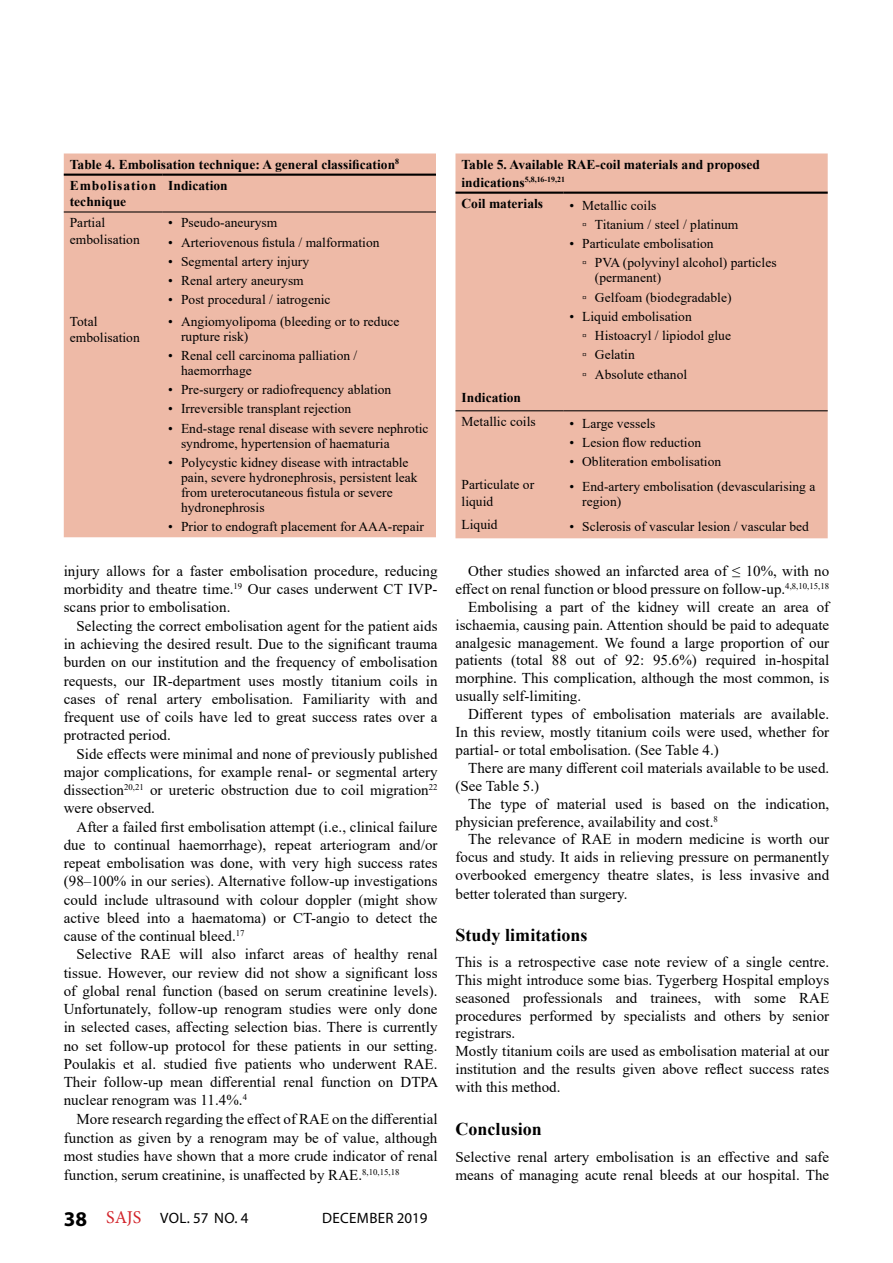
<style>
.page{position:relative;width:893px;height:1263px;background:#fff}
.page>*{position:absolute;margin:0;border:0;box-sizing:border-box;transform-origin:0 0}
.t1{font:700 18px "Times New Roman";color:#000}
.t2{font:15px/18.3px "Times New Roman";color:#000;text-align:justify}
.t3{font:15px "Myriad Pro";letter-spacing:.02em;color:#000}
.t4{font:13.5px/15px "Times New Roman";color:#000}
.t5{font:700 13.5px/21.1px "Times New Roman";color:#000}
.t6{font:700 7.8px "Times New Roman";color:#000}
.s1{font-weight:700;font-size:21px}
.s2{font-family:"Minion Pro";font-size:18px;color:#d2232a}
.s3{font-size:13.5px}
</style>
<div class="page">
<div style="left:64px;top:153px;width:372px;height:384px;background:#eebaa7"></div>
<hr style="left:64px;top:174px;width:98px;height:2px;background:#000">
<hr style="left:162px;top:174px;width:274px;height:2px;background:#000">
<hr style="left:64px;top:211px;width:98px;height:2px;background:#000">
<hr style="left:162px;top:211px;width:274px;height:2px;background:#000">
<div style="left:455px;top:153px;width:373px;height:385px;background:#eebaa7"></div>
<hr style="left:455px;top:192px;width:108px;height:2px;background:#000">
<hr style="left:563px;top:192px;width:265px;height:2px;background:#000">
<hr style="left:455px;top:410px;width:108px;height:1px;background:#000">
<hr style="left:563px;top:410px;width:265px;height:1px;background:#000">
<p class="t5" style="left:70px;top:153px;width:331px">Table 4. Embolisation technique: A general classification<sup>8<br></sup>Embolisation</p>
<p class="t5" style="left:70px;top:190px;width:58px">technique</p>
<p class="t5" style="left:168px;top:174px;width:61px">Indication</p>
<p class="t4" style="left:70px;top:214px;width:72px;line-height:16.2px">Partial embolisation</p>
<p class="t4" style="left:168px;top:215px;width:111px">• Pseudo-aneurysm</p>
<p class="t4" style="left:168px;top:234px;width:213px">• Arteriovenous fistula / malformation</p>
<p class="t4" style="left:168px;top:253px;width:142px">• Segmental artery injury</p>
<p class="t4" style="left:168px;top:273px;width:137px">• Renal artery aneurysm</p>
<p class="t4" style="left:168px;top:292px;width:164px">• Post procedural / iatrogenic</p>
<p class="t4" style="left:70px;top:313px;width:72px;line-height:16.2px">Total embolisation</p>
<p class="t4" style="left:181px;top:313px;width:220px;text-indent:-13px">• Angiomyolipoma (bleeding or to reduce rupture risk)</p>
<p class="t4" style="left:181px;top:347px;width:178px;text-indent:-13px">• Renal cell carcinoma palliation / haemorrhage</p>
<p class="t4" style="left:168px;top:382px;width:225px">• Pre-surgery or radiofrequency ablation</p>
<p class="t4" style="left:168px;top:401px;width:185px">• Irreversible transplant rejection</p>
<p class="t4" style="left:181px;top:420px;width:249px;text-indent:-13px">• End-stage renal disease with severe nephrotic syndrome, hypertension of haematuria</p>
<p class="t4" style="left:181px;top:454px;width:238px;text-indent:-13px">• Polycystic kidney disease with intractable pain, severe hydronephrosis, persistent leak from ureterocutaneous fistula or severe hydronephrosis</p>
<p class="t4" style="left:168px;top:519px;width:257px">• Prior to endograft placement for AAA-repair</p>
<p class="t2" style="left:64px;top:561px;width:375px">injury allows for a faster embolisation procedure, reducing morbidity and theatre time.<sup>19</sup> Our cases underwent CT IVP&shy;scans prior to embolisation.</p>
<p class="t2" style="left:64px;top:616px;width:375px;text-indent:13px">Selecting the correct embolisation agent for the patient aids in achieving the desired result. Due to the significant trauma burden on our institution and the frequency of embolisation requests, our IR-department uses mostly titanium coils in cases of renal artery embolisation. Familiarity with and frequent use of coils have led to great success rates over a protracted period.</p>
<p class="t2" style="left:64px;top:744px;width:375px;text-indent:13px">Side effects were minimal and none of previously published major complications, for example renal- or segmental artery dissection<sup>20,21</sup> or ureteric obstruction due to coil migration<sup>22 </sup>were observed.</p>
<p class="t2" style="left:64px;top:817px;width:375px;text-indent:13px">After a failed first embolisation attempt (i.e., clinical failure due to continual haemorrhage), repeat arteriogram and/or repeat embolisation was done, with very high success rates (98–100% in our series). Alternative follow-up investigations could include ultrasound with colour doppler (might show active bleed into a haematoma) or CT-angio to detect the cause of the continual bleed.<sup>17</sup></p>
<p class="t2" style="left:64px;top:944px;width:376px;text-indent:13px">Selective RAE will also infarct areas of healthy renal tissue. However, our review did not show a significant loss of global renal function (based on serum creatinine levels).<br>Unfortunately, follow-up renogram studies were only done in selected cases, affecting selection bias. There is currently no set follow-up protocol for these patients in our setting.<br>Poulakis et al. studied five patients who underwent RAE.<br>Their follow-up mean differential renal function on DTPA nuclear renogram was 11.4%.<sup>4</sup></p>
<p class="t2" style="left:64px;top:1109px;width:375px;line-height:18.8px;text-indent:13px">More research regarding the effect of RAE on the differential function as given by a renogram may be of value, although most studies have shown that a more crude indicator of renal function, serum creatinine, is unaffected by RAE.<sup>8,10,15,18</sup></p>
<p class="t3" style="left:64px;top:1209px;width:186px"><span class="s1">38</span> <span class="s2">SAJS</span> VOL. 57 NO. 4</p>
<p class="t3" style="left:322px;top:1209px;width:107px">DECEMBER 2019</p>
<p class="t5" style="left:461px;top:153px;width:300px">Table 5. Available RAE-coil materials and proposed</p>
<p class="t6" style="left:461px;top:174px;width:105px"><span class="s3">indications</span>5,8,16-19,21</p>
<p class="t5" style="left:461px;top:192px;width:83px">Coil materials</p>
<p class="t4" style="left:582px;top:195px;width:158px;line-height:19.2px;text-indent:-13px">• Metallic coils<br>▫ Titanium / steel / platinum</p>
<p class="t4" style="left:582px;top:234px;width:196px;line-height:19.2px;text-indent:-13px">• Particulate embolisation<br>▫ PVA (polyvinyl alcohol) particles</p>
<p class="t4" style="left:582px;top:268px;width:151px;line-height:19.2px;text-indent:13px">(permanent)<br>▫ Gelfoam (biodegradable)</p>
<p class="t4" style="left:582px;top:306px;width:150px;line-height:19.2px;text-indent:-13px">• Liquid embolisation<br>▫ Histoacryl / lipiodol glue ▫ Gelatin<br>▫ Absolute ethanol</p>
<p class="t5" style="left:462px;top:386px;width:61px">Indication</p>
<p class="t4" style="left:462px;top:414px;width:76px">Metallic coils</p>
<p class="t4" style="left:569px;top:415px;width:87px">• Large vessels</p>
<p class="t4" style="left:569px;top:435px;width:133px">• Lesion flow reduction</p>
<p class="t4" style="left:569px;top:454px;width:153px">• Obliteration embolisation</p>
<p class="t4" style="left:462px;top:476px;width:74px;line-height:16.2px">Particulate or liquid</p>
<p class="t4" style="left:582px;top:478px;width:235px;text-indent:-13px">• End-artery embolisation (devascularising a region)</p>
<p class="t4" style="left:462px;top:517px;width:38px">Liquid</p>
<p class="t4" style="left:569px;top:518px;width:241px">• Sclerosis of vascular lesion / vascular bed</p>
<p class="t2" style="left:468px;top:561px;width:362px">Other studies showed an infarcted area of ≤ 10%, with no</p>
<p class="t2" style="left:455px;top:579px;width:375px">effect on renal function or blood pressure on follow-up.<sup>4,8,10,15,18</sup></p>
<p class="t2" style="left:468px;top:597px;width:363px">Embolising a part of the kidney will create an area of</p>
<p class="t2" style="left:455px;top:615px;width:375px">ischaemia, causing pain. Attention should be paid to adequate</p>
<p class="t2" style="left:455px;top:633px;width:375px">analgesic management. We found a large proportion of our</p>
<p class="t2" style="left:455px;top:651px;width:375px">patients (total 88 out of 92: 95.6%) required in-hospital</p>
<p class="t2" style="left:455px;top:669px;width:375px">morphine. This complication, although the most common, is</p>
<p class="t2" style="left:455px;top:687px;width:127px">usually self-limiting.</p>
<p class="t2" style="left:468px;top:704px;width:362px">Different types of embolisation materials are available.</p>
<p class="t2" style="left:455px;top:722px;width:375px">In this review, mostly titanium coils were used, whether for</p>
<p class="t2" style="left:455px;top:740px;width:265px">partial- or total embolisation. (See Table 4.)</p>
<p class="t2" style="left:468px;top:758px;width:362px">There are many different coil materials available to be used.</p>
<p class="t2" style="left:455px;top:776px;width:85px">(See Table 5.)</p>
<p class="t2" style="left:468px;top:794px;width:363px">The type of material used is based on the indication,</p>
<p class="t2" style="left:455px;top:812px;width:264px">physician preference, availability and cost.<sup>8</sup></p>
<p class="t2" style="left:468px;top:830px;width:363px">The relevance of RAE in modern medicine is worth our</p>
<p class="t2" style="left:455px;top:848px;width:375px">focus and study. It aids in relieving pressure on permanently</p>
<p class="t2" style="left:455px;top:865px;width:375px">overbooked emergency theatre slates, is less invasive and</p>
<p class="t2" style="left:455px;top:884px;width:174px">better tolerated than surgery.</p>
<p class="t1" style="left:455px;top:922px;width:134px">Study limitations</p>
<p class="t2" style="left:455px;top:953px;width:375px;line-height:17.9px;text-align:left">This is a retrospective case note review of a single centre.<br>This might introduce some bias. Tygerberg Hospital employs seasoned professionals and trainees, with some RAE procedures performed by specialists and others by senior registrars.<br>Mostly titanium coils are used as embolisation material at our institution and the results given above reflect success rates with this method.</p>
<p class="t1" style="left:455px;top:1116px;width:88px">Conclusion</p>
<p class="t2" style="left:455px;top:1147px;width:375px">Selective renal artery embolisation is an effective and safe means of managing acute renal bleeds at our hospital. The</p>
</div>
